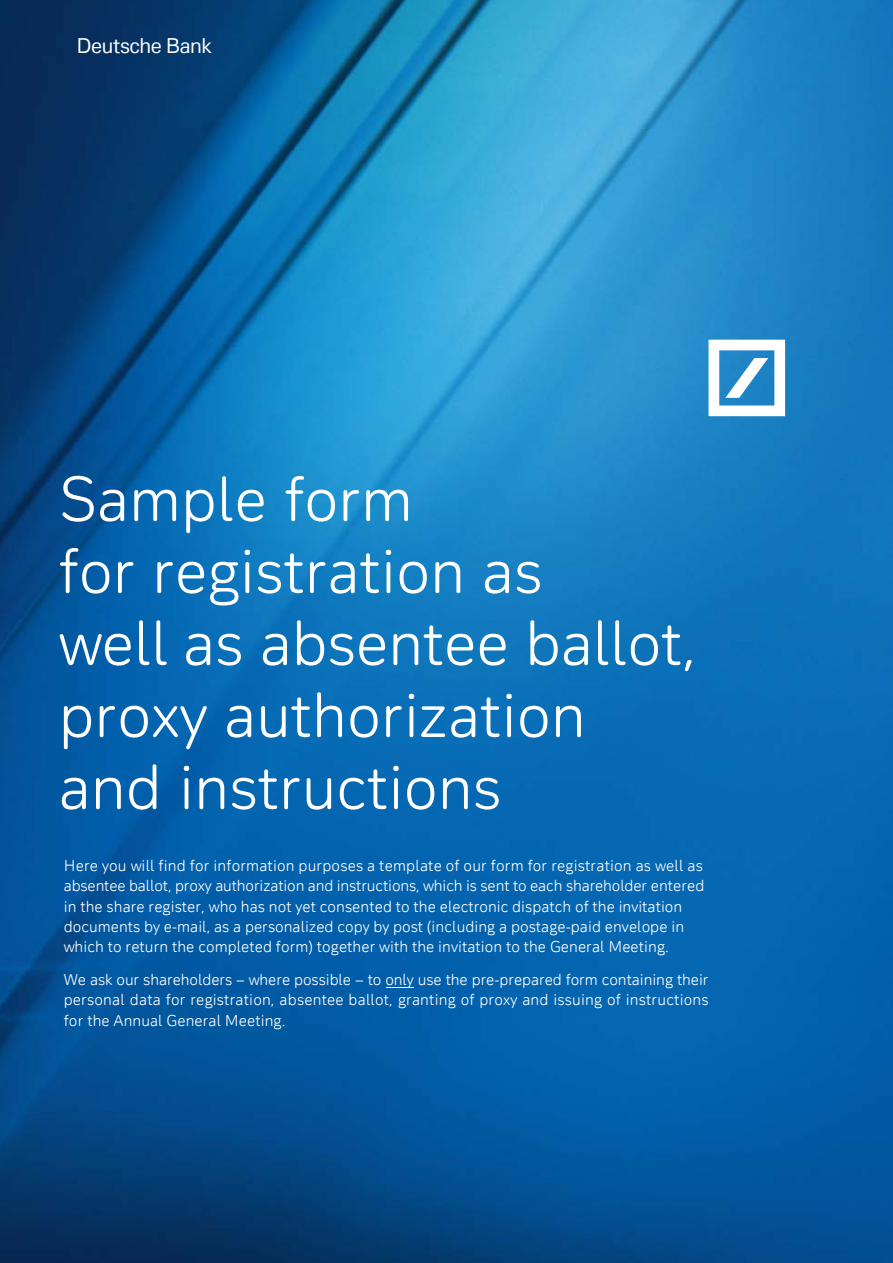
<style>
.page{position:relative;width:893px;height:1263px;background:#fff}
.page>*{position:absolute;margin:0;border:0;box-sizing:border-box;transform-origin:0 0}
.t1{font:60px/72px "Deutsche Bank Display";letter-spacing:-.005em;color:#fff}
.t2{font:20.25px "Deutsche Bank Text";letter-spacing:-.025em;color:#fff}
.t3{font:15px/20.2px "Deutsche Bank Display";letter-spacing:.005em;color:#fff}
.t4{font:15px/20.2px "Deutsche Bank Display";letter-spacing:.01em;color:#fff;text-align:justify}
.s1{font-style:inherit}
</style>
<div class="page">
<img style="left:0;top:0;width:893px;height:1263px">
<svg style="left:708px;top:340px;width:77px;height:76px"></svg>
<svg style="left:386px;top:987px;width:27px;height:1px"></svg>
<p class="t2" style="left:77px;top:33px;width:137px">Deutsche Bank</p>
<p class="t1" style="left:59px;top:462px;width:640px">Sample form<br>for registration as<br>well as <span class="s1">absentee ballot</span>, proxy authorization and instructions</p>
<p class="t3" style="left:64px;top:855px;width:642px">Here you will find for information purposes a template of our <span class="s1">form for registration as well as </span>absentee ballot<span class="s1">,</span> proxy <span class="s1">authorization</span> and instructions, which is sent to each shareholder entered in the share register, who has not yet consented to the electronic dispatch of the invitation documents by e-mail, as a personalized copy by post (including a postage-paid envelope in which to return the completed form) together with the invitation to the General Meeting.</p>
<p class="t4" style="left:64px;top:969px;width:646px">We ask our shareholders <span class="s1">–</span> where possible <span class="s1">– to</span> only <span class="s1">use</span> the pre-prepared form containing their personal data for registration, <span class="s1">absentee ballot</span>, granting of proxy and issuing of instructions for the Annual General Meeting.</p>
</div>
